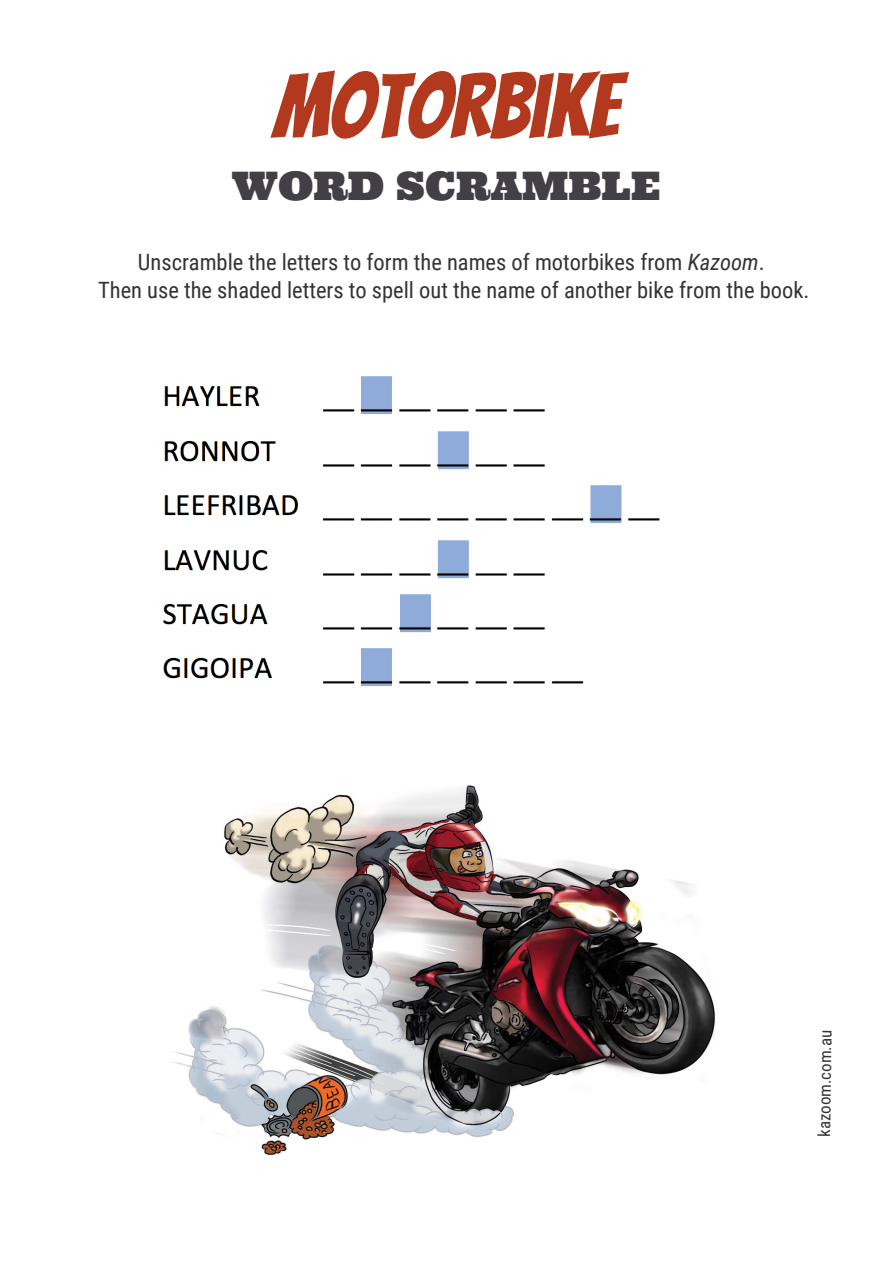
<style>
.page{position:relative;width:893px;height:1262px;background:#fff}
.page>*{position:absolute;margin:0;border:0;box-sizing:border-box;transform-origin:0 0}
.t1{font:89.85px "Bangers";color:#b2381e}
.t2{font:39.3px "Ultra";color:#423f47}
.t3{font:22.5px/28px "Roboto Condensed";color:#333;text-align:center}
.t4{font:16.8px "Roboto Condensed";color:#333}
.s1{font-style:italic}
</style>
<div class="page">
<img style="left:163px;top:376px;width:497px;height:310px">
<img style="left:174px;top:785px;width:541px;height:369px">
<h1 class="t1" style="left:273px;top:55px;width:347px">MOTORBIKE</h1>
<h2 class="t2" style="left:232px;top:160px;width:429px">WORD SCRAMBLE</h2>
<p class="t3" style="left:98px;top:247px;width:712px">Unscramble the letters to form the names of motorbikes from <span class="s1">Kazoom</span>.<br>Then use the shaded letters to spell out the name of another bike from the book.</p>
<p class="t4" style="left:812px;top:1136px;width:108px;rotate:-89deg">kazoom.com.au</p>
</div>
